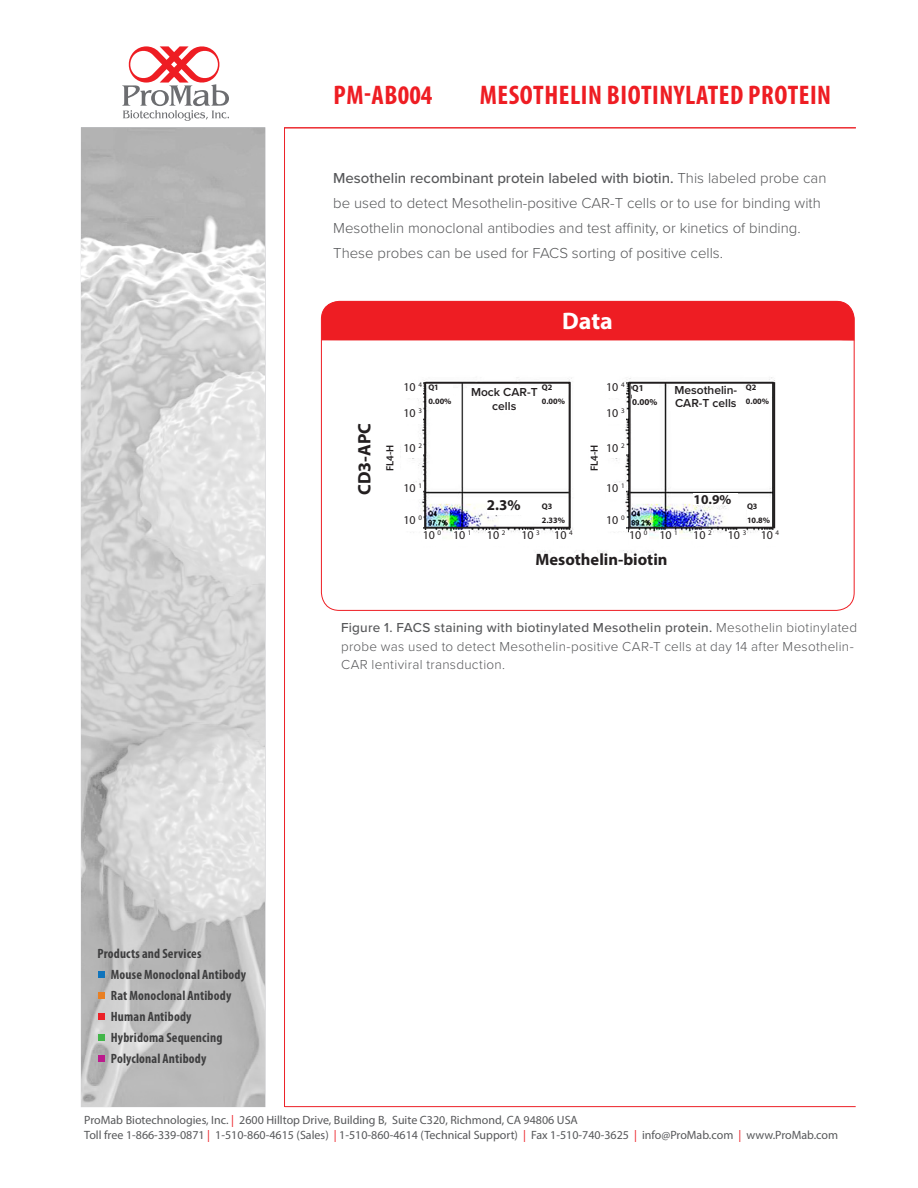
<style>
.page{position:relative;width:918px;height:1188px;background:#fff}
.page>*{position:absolute;margin:0;border:0;box-sizing:border-box;transform-origin:0 0}
.Subhead{font:700 condensed 27px "Myriad Pro";letter-spacing:.02em;color:#ee1d23}
.Bullets_and_Numerals{font:700 24px "Myriad Pro";color:#fff}
.Bullets_and_Numerals-2{font:700 18px "Myriad Pro";color:#231f20}
.Bullets_and_Numerals-3{font:700 16.5px "Myriad Pro";color:#231f20}
.Bullets_and_Numerals-4{font:300 15px "Proxima Nova";color:#57585a}
.Bullets_and_Numerals-5{font:500 15px "Proxima Nova";color:#57585a}
.Bullets_and_Numerals-6{font:700 15px "Myriad Pro";color:#231f20}
.Sidebar_Text{font:700 condensed 13.5px/21px "Myriad Pro";letter-spacing:.01em;color:#3e3e3f}
.Bullets_and_Numerals-7{font:300 13.5px "Proxima Nova";letter-spacing:.02em;color:#57585a}
.Bullets_and_Numerals-8{font:500 13.5px "Proxima Nova";letter-spacing:.02em;color:#57585a}
.Bullets_and_Numerals-9{font:700 13.5px "Myriad Pro";color:#231f20}
.t1{font:12px/14.4px "Myriad Pro";color:#57585a}
.Bullets_and_Numerals-10{font:12px "Myriad Pro";color:#231f20}
.Bullets_and_Numerals-11{font:600 12px "Proxima Nova";color:#231f20}
.Bullets_and_Numerals-12{font:700 12px "Myriad Pro";color:#231f20}
.Bullets_and_Numerals-13{font:600 10.5px "Myriad Pro";color:#231f20}
.Bullets_and_Numerals-14{font:10.5px "Myriad Pro";color:#231f20}
.Bullets_and_Numerals-15{font:700 9px "Myriad Pro";color:#231f20}
.Bullets_and_Numerals-16{font:700 8.25px "Myriad Pro";color:#231f20}
.s1{font-weight:300}
.s2{color:#ec2127}
</style>
<div class="page">
<hr style="left:284px;top:128px;width:1px;height:979px;background:#ec2127">
<hr style="left:285px;top:1106px;width:571px;height:1px;background:#ec2127">
<img style="left:81px;top:128px;width:184px;height:979px">
<hr style="left:284px;top:127px;width:572px;height:1px;background:#ec2127">
<svg style="left:122px;top:46px;width:107px;height:75px"></svg>
<div style="left:98px;top:971px;width:6px;height:7px;background:#1074bc"></div>
<div style="left:98px;top:992px;width:6px;height:7px;background:#e98024"></div>
<div style="left:98px;top:1013px;width:6px;height:7px;background:#ec2127"></div>
<div style="left:98px;top:1034px;width:6px;height:7px;background:#42b649"></div>
<div style="left:98px;top:1055px;width:6px;height:7px;background:#bc1b8d"></div>
<div style="left:320px;top:300px;width:534px;height:41px;background:#ee1d23"></div>
<img style="left:400px;top:377px;width:376px;height:176px">
<div style="left:453px;top:530px;width:19px;height:16px;background:#fff"></div>
<div style="left:659px;top:530px;width:20px;height:16px;background:#fff"></div>
<div style="left:423px;top:530px;width:19px;height:16px;background:#fff"></div>
<div style="left:629px;top:530px;width:19px;height:16px;background:#fff"></div>
<div style="left:404px;top:515px;width:19px;height:15px;background:#fff"></div>
<div style="left:606px;top:515px;width:19px;height:15px;background:#fff"></div>
<div style="left:404px;top:483px;width:19px;height:16px;background:#fff"></div>
<div style="left:606px;top:483px;width:19px;height:16px;background:#fff"></div>
<div style="left:404px;top:443px;width:19px;height:15px;background:#fff"></div>
<div style="left:606px;top:443px;width:19px;height:15px;background:#fff"></div>
<div style="left:404px;top:408px;width:19px;height:16px;background:#fff"></div>
<div style="left:606px;top:408px;width:19px;height:16px;background:#fff"></div>
<div style="left:404px;top:382px;width:19px;height:16px;background:#fff"></div>
<div style="left:606px;top:382px;width:19px;height:16px;background:#fff"></div>
<div style="left:487px;top:530px;width:19px;height:16px;background:#fff"></div>
<div style="left:693px;top:530px;width:19px;height:16px;background:#fff"></div>
<div style="left:521px;top:530px;width:20px;height:16px;background:#fff"></div>
<div style="left:728px;top:530px;width:19px;height:16px;background:#fff"></div>
<div style="left:554px;top:530px;width:19px;height:16px;background:#fff"></div>
<div style="left:761px;top:530px;width:19px;height:16px;background:#fff"></div>
<div style="left:424px;top:382px;width:146px;height:146px;border:2px solid #231f20"></div>
<div style="left:629px;top:382px;width:146px;height:146px;border:2px solid #231f20"></div>
<div style="left:590px;top:433px;width:14px;height:38px;background:#fff"></div>
<div style="left:671px;top:384px;width:66px;height:49px;background:#fff"></div>
<div style="left:467px;top:387px;width:74px;height:25px;background:#fff"></div>
<div style="left:669px;top:384px;width:74px;height:27px;background:#fff"></div>
<div style="left:487px;top:499px;width:38px;height:16px;background:#fff"></div>
<div style="left:694px;top:494px;width:44px;height:11px;background:#fff"></div>
<div style="left:542px;top:503px;width:26px;height:23px;background:#fff"></div>
<div style="left:747px;top:503px;width:25px;height:23px;background:#fff"></div>
<div style="left:746px;top:384px;width:25px;height:24px;background:#fff"></div>
<div style="left:542px;top:384px;width:26px;height:25px;background:#fff"></div>
<div style="left:428px;top:384px;width:25px;height:23px;background:#fff"></div>
<div style="left:632px;top:384px;width:27px;height:25px;background:#fff"></div>
<p class="Subhead" style="left:333px;top:78px;width:100px">PM-AB004</p>
<p class="Subhead" style="left:480px;top:78px;width:353px">MESOTHELIN BIOTINYLATED PROTEIN</p>
<p class="Bullets_and_Numerals-5" style="left:333px;top:167px;width:495px">Mesothelin recombinant protein labeled with biotin. <span class="s1">This labeled probe can</span></p>
<p class="Bullets_and_Numerals-4" style="left:333px;top:192px;width:489px">be used to detect Mesothelin-positive CAR-T cells or to use for binding with</p>
<p class="Bullets_and_Numerals-4" style="left:333px;top:217px;width:469px">Mesothelin monoclonal antibodies and test affinity, or kinetics of binding.</p>
<p class="Bullets_and_Numerals-4" style="left:333px;top:242px;width:391px">These probes can be used for FACS sorting of positive cells.</p>
<p class="Bullets_and_Numerals" style="left:562px;top:305px;width:52px">Data</p>
<p class="Bullets_and_Numerals-2" style="left:353px;top:495px;width:73px;rotate:-90deg">CD3-APC</p>
<p class="Bullets_and_Numerals-10" style="left:404px;top:380px;width:20px">10 <sup>4</sup></p>
<p class="Bullets_and_Numerals-10" style="left:606px;top:380px;width:20px">10 <sup>4</sup></p>
<p class="Bullets_and_Numerals-16" style="left:428px;top:382px;width:12px">Q1</p>
<p class="Bullets_and_Numerals-16" style="left:428px;top:396px;width:25px">0.00%</p>
<p class="Bullets_and_Numerals-16" style="left:542px;top:382px;width:12px">Q2</p>
<p class="Bullets_and_Numerals-16" style="left:542px;top:396px;width:25px">0.00%</p>
<p class="Bullets_and_Numerals-11" style="left:471px;top:383px;width:68px">Mock CAR-T</p>
<p class="Bullets_and_Numerals-11" style="left:492px;top:397px;width:26px">cells</p>
<p class="Bullets_and_Numerals-10" style="left:404px;top:406px;width:20px">10 <sup>3</sup></p>
<p class="Bullets_and_Numerals-10" style="left:606px;top:406px;width:20px">10 <sup>3</sup></p>
<p class="Bullets_and_Numerals-15" style="left:632px;top:382px;width:13px">Q1</p>
<p class="Bullets_and_Numerals-15" style="left:632px;top:396px;width:27px">0.00%</p>
<p class="Bullets_and_Numerals-10" style="left:404px;top:440px;width:20px">10 <sup>2</sup></p>
<p class="Bullets_and_Numerals-10" style="left:606px;top:440px;width:20px">10 <sup>2</sup></p>
<p class="Bullets_and_Numerals-13" style="left:383px;top:471px;width:28px;rotate:-90deg">FL4-H</p>
<p class="Bullets_and_Numerals-13" style="left:588px;top:471px;width:28px;rotate:-90deg">FL4-H</p>
<p class="Bullets_and_Numerals-10" style="left:404px;top:481px;width:20px">10 <sup>1</sup></p>
<p class="Bullets_and_Numerals-10" style="left:606px;top:481px;width:20px">10 <sup>1</sup></p>
<p class="Bullets_and_Numerals-6" style="left:487px;top:495px;width:35px">2.3%</p>
<p class="Bullets_and_Numerals-16" style="left:542px;top:501px;width:12px">Q3</p>
<p class="Bullets_and_Numerals-10" style="left:404px;top:513px;width:20px">10 <sup>0</sup></p>
<p class="Bullets_and_Numerals-10" style="left:606px;top:513px;width:20px">10 <sup>0</sup></p>
<p class="Bullets_and_Numerals-16" style="left:542px;top:515px;width:25px">2.33%</p>
<p class="Bullets_and_Numerals-14" style="left:541px;top:515px;width:18px">10 <sup>0</sup></p>
<p class="Bullets_and_Numerals-12" style="left:671px;top:381px;width:65px">Mesothelin-</p>
<p class="Bullets_and_Numerals-12" style="left:671px;top:395px;width:59px">CAR-T cells</p>
<p class="Bullets_and_Numerals-11" style="left:674px;top:381px;width:64px">Mesothelin-</p>
<p class="Bullets_and_Numerals-11" style="left:675px;top:394px;width:63px">CAR-T cells</p>
<p class="Bullets_and_Numerals-14" style="left:672px;top:400px;width:18px">10 <sup>4</sup></p>
<p class="Bullets_and_Numerals-16" style="left:746px;top:382px;width:12px">Q2</p>
<p class="Bullets_and_Numerals-16" style="left:746px;top:395px;width:25px">0.00%</p>
<p class="Bullets_and_Numerals-9" style="left:694px;top:491px;width:39px">10.9%</p>
<p class="Bullets_and_Numerals-16" style="left:747px;top:501px;width:12px">Q3</p>
<p class="Bullets_and_Numerals-16" style="left:747px;top:515px;width:25px">10.8%</p>
<p class="Bullets_and_Numerals-10" style="left:423px;top:528px;width:20px">10 <sup>0</sup></p>
<p class="Bullets_and_Numerals-10" style="left:629px;top:528px;width:20px">10 <sup>0</sup></p>
<p class="Bullets_and_Numerals-10" style="left:487px;top:528px;width:20px">10 <sup>2</sup></p>
<p class="Bullets_and_Numerals-10" style="left:693px;top:528px;width:20px">10 <sup>2</sup></p>
<p class="Bullets_and_Numerals-10" style="left:521px;top:528px;width:20px">10 <sup>3</sup></p>
<p class="Bullets_and_Numerals-10" style="left:728px;top:528px;width:20px">10 <sup>3</sup></p>
<p class="Bullets_and_Numerals-10" style="left:453px;top:528px;width:20px">10 <sup>1</sup></p>
<p class="Bullets_and_Numerals-10" style="left:659px;top:528px;width:20px">10 <sup>1</sup></p>
<p class="Bullets_and_Numerals-10" style="left:554px;top:528px;width:20px">10 <sup>4</sup></p>
<p class="Bullets_and_Numerals-10" style="left:761px;top:528px;width:20px">10 <sup>4</sup></p>
<p class="Bullets_and_Numerals-3" style="left:536px;top:549px;width:134px">Mesothelin-biotin</p>
<p class="Bullets_and_Numerals-8" style="left:341px;top:617px;width:518px">Figure 1. FACS staining with biotinylated Mesothelin protein. <span class="s1">Mesothelin biotinylated</span></p>
<p class="Bullets_and_Numerals-7" style="left:341px;top:636px;width:514px">probe was used to detect Mesothelin-positive CAR-T cells at day 14 after Mesothelin-</p>
<p class="Bullets_and_Numerals-7" style="left:341px;top:655px;width:166px">CAR lentiviral transduction.</p>
<p class="Sidebar_Text" style="left:112px;top:936px;width:122px">Rat Monoclonal Antibody<br>Human Antibody<br>Hybridoma Sequencing<br>Polyclonal Antibody</p>
<p class="Sidebar_Text" style="left:97px;top:943px;width:106px">Products and Services</p>
<p class="Sidebar_Text" style="left:111px;top:964px;width:137px">Mouse Monoclonal Antibody</p>
<p class="Sidebar_Text" style="left:111px;top:985px;width:122px">Rat Monoclonal Antibody</p>
<p class="Sidebar_Text" style="left:111px;top:1006px;width:82px">Human Antibody</p>
<p class="Sidebar_Text" style="left:111px;top:1027px;width:113px">Hybridoma Sequencing</p>
<p class="Sidebar_Text" style="left:111px;top:1048px;width:97px">Polyclonal Antibody</p>
<p class="t1" style="left:84px;top:1113px;width:755px">ProMab Biotechnologies, Inc. <span class="s2">|</span> 2600 Hilltop Drive, Building B, Suite C320, Richmond, CA 94806 USA<br>Toll free 1-866-339-0871 <span class="s2">|</span> 1-510-860-4615 (Sales) <span class="s2">|</span> 1-510-860-4614 (Technical Support) <span class="s2">|</span> Fax 1-510-740-3625 <span class="s2">|</span> info@ProMab.com <span class="s2">|</span> www.ProMab.com</p>
</div>
